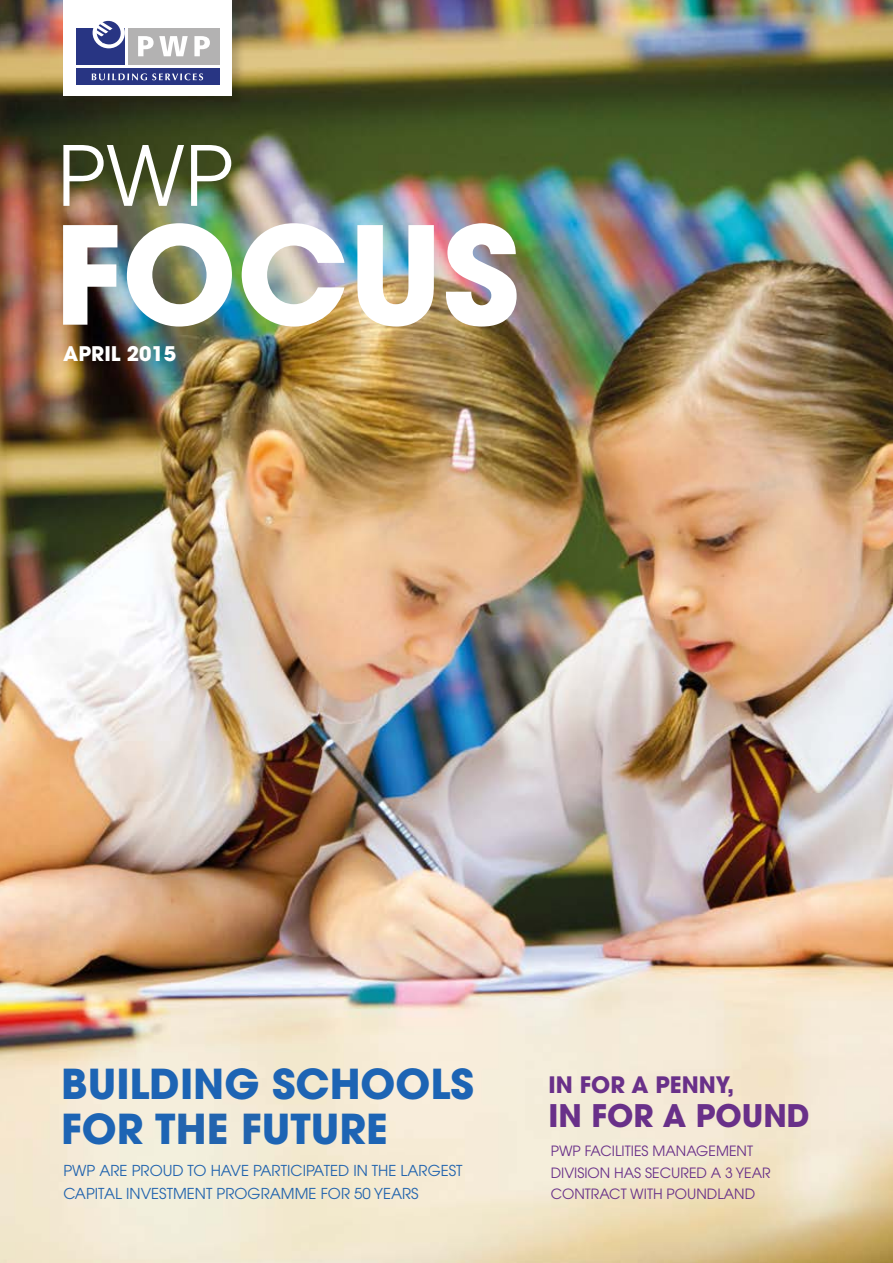
<style>
.page{position:relative;width:893px;height:1263px;background:#fff}
.page>*{position:absolute;margin:0;border:0;box-sizing:border-box;transform-origin:0 0}
.t1{font:700 134.55px "Avant Garde";color:#fff}
.t2{font:82.2px "Avant Garde";color:#fff}
.t3{font:700 40.95px/44.7px "Avant Garde";color:#1d64b4}
.t4{font:700 30.9px "Avant Garde";color:#693089}
.t5{font:700 22.5px "Avant Garde";color:#693089}
.t6{font:700 20.1px "Avant Garde";color:#fff}
.t7{font:15px/22.5px "Avant Garde";color:#2264ae}
.t8{font:14.1px/21.1px "Avant Garde";color:#693089}
.s1{color:#2264ae}
</style>
<div class="page">
<img style="left:0;top:0;width:893px;height:1263px">
<div style="left:61px;top:0;width:186px;height:110px;background:#000;opacity:.2"></div>
<div style="left:63px;top:0;width:169px;height:95px;background:#fff"></div>
<div style="left:76px;top:28px;width:48px;height:37px;background:#283583"></div>
<div style="left:93px;top:17px;width:32px;height:31px;background:#fff;border-radius:50%"></div>
<svg style="left:94px;top:20px;width:28px;height:26px"></svg>
<div style="left:128px;top:28px;width:91px;height:37px;background:#b3b2b2"></div>
<div style="left:76px;top:68px;width:143px;height:17px;background:#283583"></div>
<svg style="left:138px;top:36px;width:72px;height:20px"></svg>
<svg style="left:92px;top:73px;width:111px;height:7px"></svg>
<h2 class="t2" style="left:57px;top:127px;width:178px">PWP</h2>
<h1 class="t1" style="left:54px;top:188px;width:467px">FOCUS</h1>
<h3 class="t6" style="left:63px;top:340px;width:114px">APRIL 2015</h3>
<h3 class="t3" style="left:61px;top:1062px;width:414px">BUILDING SCHOOLS<br>FOR T<span class="s1">HE F</span>UTURE</h3>
<p class="t7" style="left:63px;top:1159px;width:401px">PWP ARE PROUD TO HAVE PARTICIPATED IN THE LARGEST<br>CAPITAL INVESTMENT PROGRAMME FOR 50 YEARS</p>
<h3 class="t5" style="left:549px;top:1070px;width:187px">IN FOR A PENNY,</h3>
<h3 class="t4" style="left:549px;top:1095px;width:263px">IN FOR A POUND</h3>
<p class="t8" style="left:551px;top:1140px;width:222px">PWP FACILITIES MANAGEMENT<br>DIVISION HAS SECURED A 3 YEAR<br>CONTRACT WITH POUNDLAND</p>
</div>
